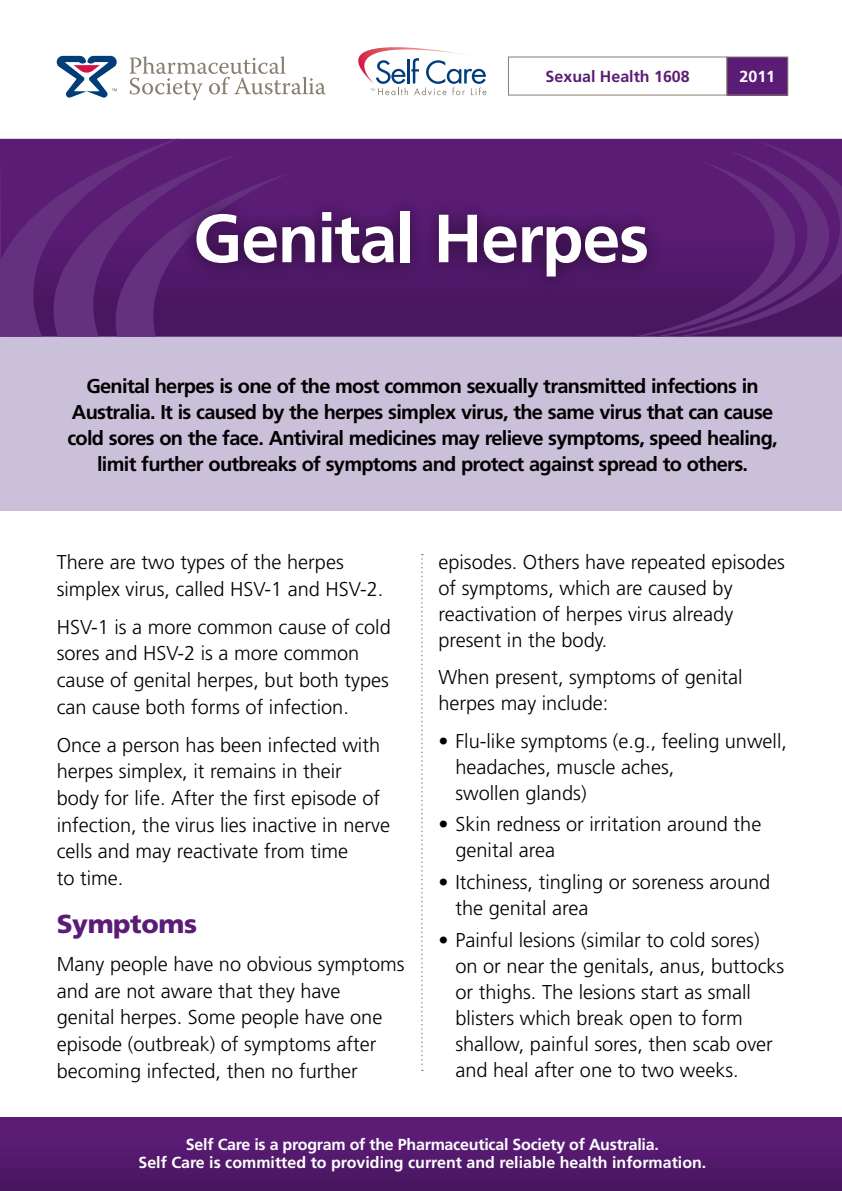
<style>
.page{position:relative;width:842px;height:1191px;background:#fff}
.page>*{position:absolute;margin:0;border:0;box-sizing:border-box;transform-origin:0 0}
.t1{font:700 68px "Frutiger LT Std";letter-spacing:-.02em;color:#fff}
.t2{font:900 26px "Frutiger LT Std";letter-spacing:-.015em;color:#5b1c76}
.t3{font:300 20px/26.6px "Frutiger LT Std";color:#000}
.t4{font:700 20px/26px "Frutiger LT Std";letter-spacing:-.035em;color:#000;text-align:center}
.t5{font:700 16px/18px "Frutiger LT Std";color:#fff;text-align:center}
.t6{font:700 16px "Frutiger LT Std";color:#5b1c76}
</style>
<div class="page">
<svg style="left:408px;top:139px;width:434px;height:198px;background:#551a6e"></svg>
<svg style="left:0;top:139px;width:408px;height:198px;background:#5c2176"></svg>
<svg style="left:54px;top:154px;width:395px;height:183px;background:#5c2276"></svg>
<svg style="left:116px;top:172px;width:376px;height:165px;background:#541c6c"></svg>
<svg style="left:635px;top:140px;width:207px;height:197px;background:#5a1e74"></svg>
<svg style="left:613px;top:150px;width:216px;height:187px;background:#5b2274"></svg>
<svg style="left:590px;top:160px;width:205px;height:177px;background:#561d70"></svg>
<div style="left:0;top:337px;width:842px;height:173px;background:#cbc0d9"></div>
<div style="left:0;top:1117px;width:842px;height:74px;background:linear-gradient(to bottom,#5f1d7b,#491660)"></div>
<svg style="left:421px;top:554px;width:2px;height:517px"></svg>
<div style="left:178px;top:193px;width:487px;height:102px;background:#000;opacity:.5"></div>
<svg style="left:57px;top:56px;width:60px;height:42px"></svg>
<svg style="left:129px;top:56px;width:197px;height:44px"></svg>
<svg style="left:358px;top:47px;width:128px;height:48px"></svg>
<div style="left:727px;top:57px;width:61px;height:38px;background:#5b1c76"></div>
<div style="left:727px;top:57px;width:61px;height:38px;border:1px solid #887e6e"></div>
<p class="t6" style="left:546px;top:67px;width:146px">Sexual Health 1608</p>
<p class="t5" style="left:739px;top:68px;width:37px">2011</p>
<h1 class="t1" style="left:193px;top:199px;width:457px">Genital Herpes</h1>
<p class="t4" style="left:67px;top:373px;width:712px">Genital herpes is one of the most common sexually transmitted infections in Australia. It is caused by the herpes simplex virus, the same virus that can cause cold sores on the face. Antiviral medicines may relieve symptoms, speed healing, limit further outbreaks of symptoms and protect against spread to others.</p>
<p class="t3" style="left:57px;top:549px;width:328px">There are two types of the herpes simplex virus, called HSV-1 and HSV-2.</p>
<p class="t3" style="left:57px;top:614px;width:336px">HSV-1 is a more common cause of cold sores and HSV-2 is a more common cause of genital herpes, but both types can cause both forms of infection.</p>
<p class="t3" style="left:57px;top:731px;width:335px">Once a person has been infected with herpes simplex, it remains in their<br>body for life. After the first episode of infection, the virus lies inactive in nerve cells and may reactivate from time<br>to time.</p>
<h2 class="t2" style="left:57px;top:908px;width:142px">Symptoms</h2>
<p class="t3" style="left:57px;top:951px;width:349px">Many people have no obvious symptoms and are not aware that they have<br>genital herpes. Some people have one episode (outbreak) of symptoms after becoming infected, then no further</p>
<p class="t3" style="left:438px;top:549px;width:348px;line-height:26px">episodes. Others have repeated episodes of symptoms, which are caused by reactivation of herpes virus already present in the body.</p>
<p class="t3" style="left:438px;top:664px;width:306px;line-height:26px">When present, symptoms of genital herpes may include:</p>
<p class="t3" style="left:455px;top:728px;width:333px;line-height:26px;text-indent:-17px">• Flu-like symptoms (e.g., feeling unwell, headaches, muscle aches,<br>swollen glands)</p>
<p class="t3" style="left:455px;top:811px;width:307px;line-height:26px;text-indent:-17px">• Skin redness or irritation around the genital area</p>
<p class="t3" style="left:455px;top:869px;width:316px;line-height:26px;text-indent:-17px">• Itchiness, tingling or soreness around the genital area</p>
<p class="t3" style="left:455px;top:927px;width:330px;line-height:26px;text-indent:-17px">• Painful lesions (similar to cold sores) on or near the genitals, anus, buttocks or thighs. The lesions start as small blisters which break open to form shallow, painful sores, then scab over and heal after one to two weeks.</p>
<p class="t5" style="left:138px;top:1135px;width:569px">Self Care is a program of the Pharmaceutical Society of Australia.<br>Self Care is committed to providing current and reliable health information.</p>
</div>
